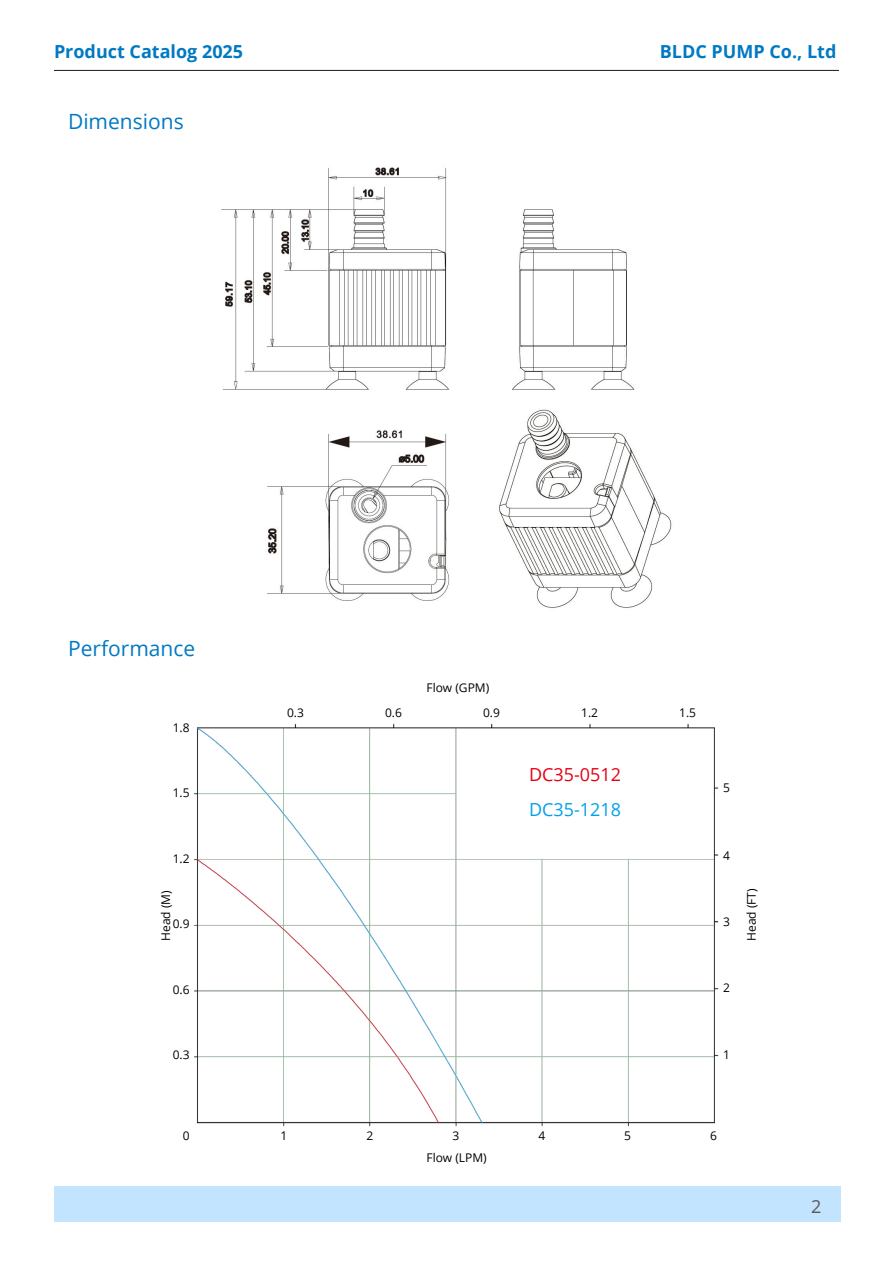
<style>
.page{position:relative;width:893px;height:1263px;background:#fff}
.page>*{position:absolute;margin:0;border:0;box-sizing:border-box;transform-origin:0 0}
.t1{font:21px "Open Sans";color:#0079c3}
.t2{font:700 18px "Open Sans";color:#0079c3}
.t3{font:18px "Open Sans";color:#e60013}
.t4{font:18px "Open Sans";color:#00a1e9}
.t5{font:18px "Open Sans";color:#595757}
.t6{font:12px "Open Sans";color:#000}
</style>
<div class="page">
<div style="left:55px;top:1186px;width:786px;height:36px;background:#c2e4ff"></div>
<hr style="left:54px;top:70px;width:785px;height:1px;background:#1d1a1a">
<img style="left:194px;top:724px;width:525px;height:403px">
<img style="left:221px;top:167px;width:451px;height:441px">
<h2 class="t2" style="left:54px;top:39px;width:191px">Product Catalog 2025</h2>
<h2 class="t2" style="left:660px;top:39px;width:178px">BLDC PUMP Co., Ltd</h2>
<h1 class="t1" style="left:68px;top:107px;width:117px">Dimensions</h1>
<h1 class="t1" style="left:68px;top:634px;width:129px">Performance</h1>
<p class="t6" style="left:173px;top:719px;width:18px">1.8</p>
<p class="t6" style="left:173px;top:784px;width:18px">1.5</p>
<p class="t6" style="left:173px;top:850px;width:18px">1.2</p>
<p class="t6" style="left:426px;top:680px;width:64px">Flow (GPM)</p>
<p class="t6" style="left:287px;top:704px;width:18px">0.3</p>
<p class="t6" style="left:385px;top:704px;width:18px">0.6</p>
<p class="t6" style="left:483px;top:704px;width:18px">0.9</p>
<p class="t6" style="left:581px;top:704px;width:18px">1.2</p>
<p class="t6" style="left:679px;top:704px;width:18px">1.5</p>
<h2 class="t3" style="left:529px;top:762px;width:94px">DC35-0512</h2>
<h2 class="t4" style="left:529px;top:797px;width:94px">DC35-1218</h2>
<p class="t6" style="left:723px;top:779px;width:8px">5</p>
<p class="t6" style="left:723px;top:847px;width:8px">4</p>
<p class="t6" style="left:158px;top:941px;width:52px;rotate:-90deg">Head (M)</p>
<p class="t6" style="left:743px;top:941px;width:54px;rotate:-90deg">Head (FT)</p>
<p class="t6" style="left:723px;top:914px;width:8px">3</p>
<p class="t6" style="left:173px;top:916px;width:18px">0.9</p>
<p class="t6" style="left:173px;top:981px;width:18px">0.6</p>
<p class="t6" style="left:173px;top:1047px;width:18px">0.3</p>
<p class="t6" style="left:723px;top:979px;width:8px">2</p>
<p class="t6" style="left:723px;top:1047px;width:8px">1</p>
<p class="t6" style="left:183px;top:1127px;width:8px">0</p>
<p class="t6" style="left:281px;top:1127px;width:8px">1</p>
<p class="t6" style="left:367px;top:1127px;width:8px">2</p>
<p class="t6" style="left:452px;top:1127px;width:8px">3</p>
<p class="t6" style="left:538px;top:1127px;width:8px">4</p>
<p class="t6" style="left:624px;top:1127px;width:8px">5</p>
<p class="t6" style="left:710px;top:1127px;width:8px">6</p>
<p class="t6" style="left:426px;top:1149px;width:62px">Flow (LPM)</p>
<h2 class="t5" style="left:811px;top:1194px;width:12px">2</h2>
</div>
